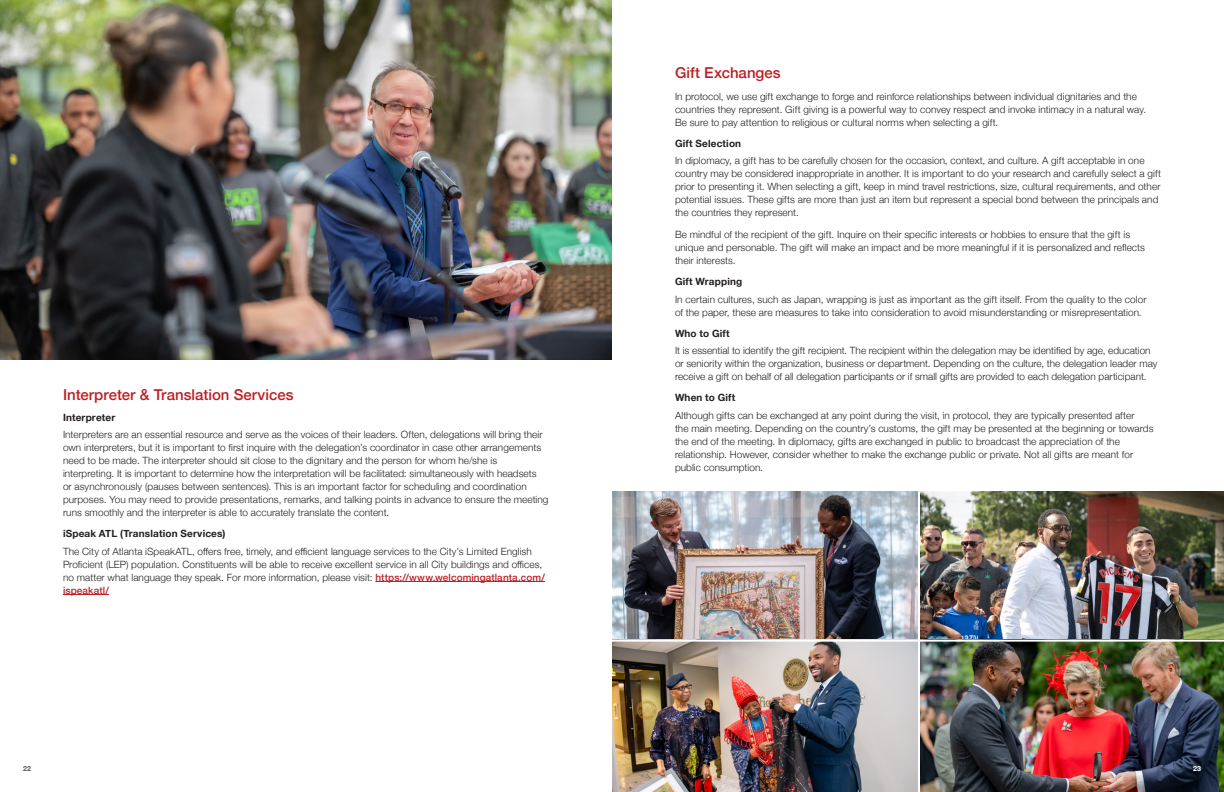
<style>
.page{position:relative;width:1224px;height:792px;background:#fff}
.page>*{position:absolute;margin:0;border:0;box-sizing:border-box;transform-origin:0 0}
.Red_Subhead{font:500 15px "Helvetica Neue";color:#ba2025}
.Body{font:300 10px/13px "Helvetica Neue";letter-spacing:.005em;color:#231f20}
.Black_Subhead_2{font:700 10px "Helvetica Neue";letter-spacing:.015em;color:#231f20}
.t1{font:700 7px "Helvetica Neue";color:#57585a}
.t2{font:700 7px "Helvetica Neue";color:#fff}
.s1{font-weight:500;color:#ba2025}
</style>
<div class="page">
<hr style="left:375px;top:581px;width:170px;height:1px;background:#ba2025">
<hr style="left:63px;top:594px;width:46px;height:1px;background:#ba2025">
<img style="left:0;top:0;width:612px;height:359px">
<img style="left:612px;top:491px;width:612px;height:301px">
<hr style="left:918px;top:491px;width:2px;height:301px;background:#fff">
<hr style="left:612px;top:640px;width:612px;height:2px;background:#fff">
<p class="Red_Subhead" style="left:63px;top:382px;width:232px">Interpreter &amp; Translation Services</p>
<p class="Black_Subhead_2" style="left:63px;top:409px;width:54px">Interpreter</p>
<p class="Body" style="left:63px;top:427px;width:487px">Interpreters are an essential resource and serve as the voices of their leaders. Often, delegations will bring their own interpreters, but it is important to first inquire with the delegation’s coordinator in case other arrangements need to be made. The interpreter should sit close to the dignitary and the person for whom he/she is interpreting. It is important to determine how the interpretation will be facilitated: simultaneously with headsets<br>or asynchronously (pauses between sentences). This is an important factor for scheduling and coordination purposes. You may need to provide presentations, remarks, and talking points in advance to ensure the meeting runs smoothly and the interpreter is able to accurately translate the content.</p>
<p class="Black_Subhead_2" style="left:63px;top:526px;width:164px">iSpeak ATL (Translation Services)</p>
<p class="Body" style="left:63px;top:544px;width:483px">The City of Atlanta iSpeakATL, offers free, timely, and efficient language services to the City’s Limited English Proficient (LEP) population. Constituents will be able to receive excellent service in all City buildings and offices, no matter what language they speak. For more information, please visit: <span class="s1">https://www.welcomingatlanta.com/ ispeakatl/</span></p>
<p class="Red_Subhead" style="left:675px;top:60px;width:107px">Gift Exchanges</p>
<p class="Body" style="left:675px;top:89px;width:473px">In protocol, we use gift exchange to forge and reinforce relationships between individual dignitaries and the countries they represent. Gift giving is a powerful way to convey respect and invoke intimacy in a natural way.<br>Be sure to pay attention to religious or cultural norms when selecting a gift.</p>
<p class="Black_Subhead_2" style="left:675px;top:135px;width:68px">Gift Selection</p>
<p class="Body" style="left:675px;top:153px;width:488px">In diplomacy, a gift has to be carefully chosen for the occasion, context, and culture. A gift acceptable in one country may be considered inappropriate in another. It is important to do your research and carefully select a gift prior to presenting it. When selecting a gift, keep in mind travel restrictions, size, cultural requirements, and other potential issues. These gifts are more than just an item but represent a special bond between the principals and the countries they represent.</p>
<p class="Body" style="left:675px;top:227px;width:471px">Be mindful of the recipient of the gift. Inquire on their specific interests or hobbies to ensure that the gift is unique and personable. The gift will make an impact and be more meaningful if it is personalized and reflects their interests.</p>
<p class="Black_Subhead_2" style="left:675px;top:274px;width:69px">Gift Wrapping</p>
<p class="Body" style="left:675px;top:292px;width:473px">In certain cultures, such as Japan, wrapping is just as important as the gift itself. From the quality to the color of the paper, these are measures to take into consideration to avoid misunderstanding or misrepresentation.</p>
<p class="Black_Subhead_2" style="left:675px;top:325px;width:56px">Who to Gift</p>
<p class="Body" style="left:675px;top:343px;width:484px">It is essential to identify the gift recipient. The recipient within the delegation may be identified by age, education or seniority within the organization, business or department. Depending on the culture, the delegation leader may receive a gift on behalf of all delegation participants or if small gifts are provided to each delegation participant.</p>
<p class="Black_Subhead_2" style="left:675px;top:390px;width:62px">When to Gift</p>
<p class="Body" style="left:675px;top:408px;width:480px">Although gifts can be exchanged at any point during the visit, in protocol, they are typically presented after<br>the main meeting. Depending on the country’s customs, the gift may be presented at the beginning or towards the end of the meeting. In diplomacy, gifts are exchanged in public to broadcast the appreciation of the relationship. However, consider whether to make the exchange public or private. Not all gifts are meant for public consumption.</p>
<p class="t1" style="left:23px;top:763px;width:9px">22</p>
<p class="t2" style="left:1193px;top:763px;width:9px">23</p>
</div>
